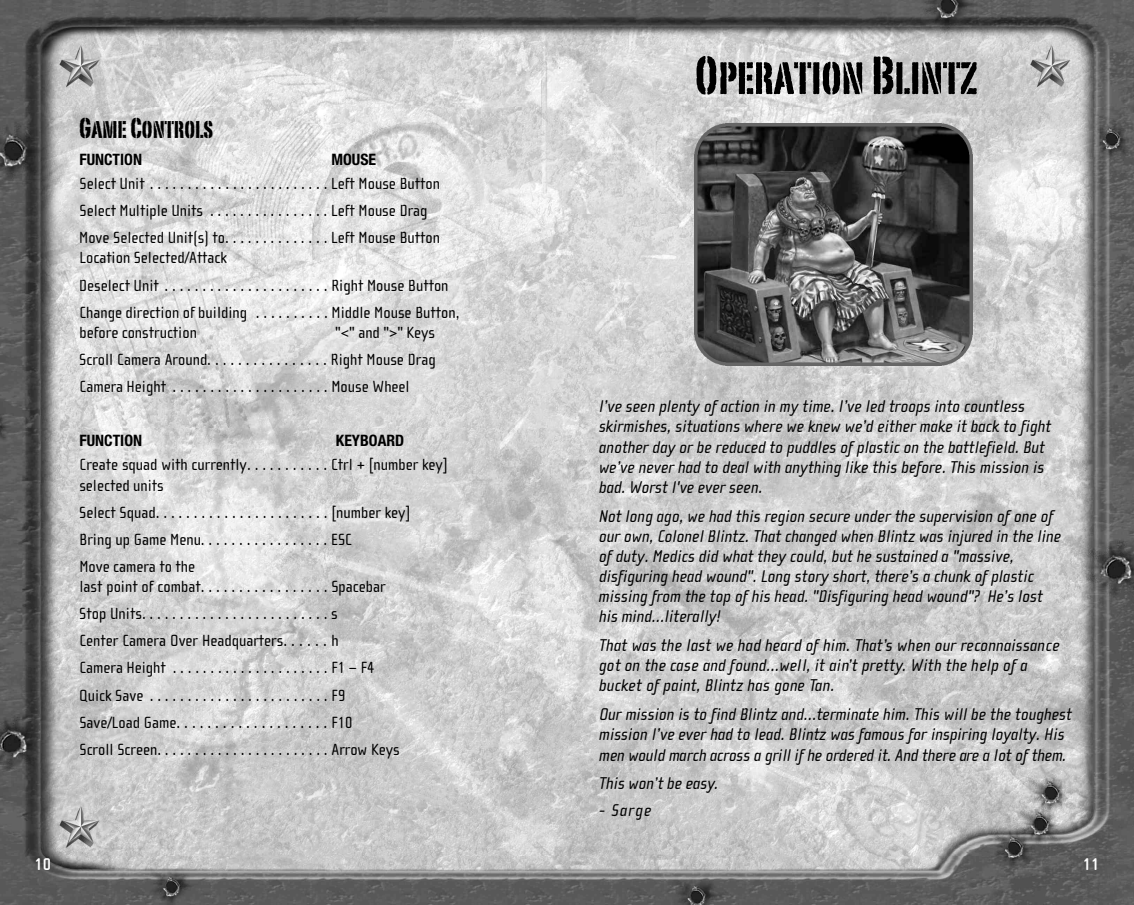
<style>
.page{position:relative;width:1134px;height:905px;background:#fff}
.page>*{position:absolute;margin:0;border:0;box-sizing:border-box;transform-origin:0 0}
.t1{font:52.5px "Portago ITC";color:#000}
.t2{font:28px "Portago ITC";color:#000}
.t3{font:italic 17.5px/20.1px "Cholla Sans";color:#000}
.t4{font:700 17.5px "Cholla Sans";color:#fff}
.t5{font:16.62px/27.1px "Cholla Sans";color:#000}
.t6{font:700 condensed 15.75px "Helvetica Neue";color:#000}
</style>
<div class="page">
<img style="left:0;top:0;width:1134px;height:905px">
<img style="left:695px;top:123px;width:278px;height:243px">
<h2 class="t2" style="left:79px;top:117px;width:136px">Game Controls</h2>
<p class="t6" style="left:79px;top:154px;width:64px">FUNCTION</p>
<p class="t6" style="left:332px;top:154px;width:46px">MOUSE</p>
<p class="t5" style="left:79px;top:171px;width:362px">Select Unit . . . . . . . . . . . . . . . . . . . . . . . . Left Mouse Button<br>Select Multiple Units . . . . . . . . . . . . . . . . Left Mouse Drag<br>Move Selected Unit(s) to. . . . . . . . . . . . . . Left Mouse Button</p>
<p class="t5" style="left:79px;top:246px;width:382px">Location Selected/Attack<br>Deselect Unit . . . . . . . . . . . . . . . . . . . . . . Right Mouse Button<br>Change direction of building . . . . . . . . . . Middle Mouse Button,</p>
<p class="t5" style="left:79px;top:320px;width:119px">before construction</p>
<p class="t5" style="left:79px;top:320px;width:358px;text-align:justify;text-indent:256px">"&lt;" and "&gt;" Keys Scroll Camera Around. . . . . . . . . . . . . . . . Right Mouse Drag Camera Height . . . . . . . . . . . . . . . . . . . . . Mouse Wheel</p>
<p class="t6" style="left:79px;top:435px;width:64px">FUNCTION</p>
<p class="t6" style="left:336px;top:435px;width:70px">KEYBOARD</p>
<p class="t5" style="left:79px;top:456px;width:370px;line-height:20.1px">Create squad with currently. . . . . . . . . . . Ctrl + [number key] selected units</p>
<p class="t5" style="left:79px;top:500px;width:333px">Select Squad. . . . . . . . . . . . . . . . . . . . . . . [number key]<br>Bring up Game Menu. . . . . . . . . . . . . . . . . ESC<br>Move camera to the</p>
<p class="t5" style="left:79px;top:574px;width:322px">last point of combat. . . . . . . . . . . . . . . . . Spacebar Stop Units. . . . . . . . . . . . . . . . . . . . . . . . . s<br>Center Camera Over Headquarters. . . . . . h<br>Camera Height . . . . . . . . . . . . . . . . . . . . . F1 – F4<br>Quick Save . . . . . . . . . . . . . . . . . . . . . . . . F9<br>Save/Load Game. . . . . . . . . . . . . . . . . . . . F10<br>Scroll Screen. . . . . . . . . . . . . . . . . . . . . . . Arrow Keys</p>
<p class="t4" style="left:34px;top:857px;width:18px">10</p>
<h1 class="t1" style="left:695px;top:54px;width:284px">Operation Blintz</h1>
<p class="t3" style="left:599px;top:398px;width:454px">I’ve seen plenty of action in my time. I’ve led troops into countless skirmishes, situations where we knew we’d either make it back to fight another day or be reduced to puddles of plastic on the battlefield. But we’ve never had to deal with anything like this before. This mission is bad. Worst I've ever seen.</p>
<p class="t3" style="left:599px;top:507px;width:464px">Not long ago, we had this region secure under the supervision of one of our own, Colonel Blintz. That changed when Blintz was injured in the line of duty. Medics did what they could, but he sustained a "massive, disfiguring head wound". Long story short, there’s a chunk of plastic missing from the top of his head. "Disfiguring head wound"? He’s lost his mind…literally!</p>
<p class="t3" style="left:599px;top:637px;width:462px">That was the last we had heard of him. That’s when our reconnaissance got on the case and found…well, it ain’t pretty. With the help of a bucket of paint, Blintz has gone Ta n .</p>
<p class="t3" style="left:599px;top:706px;width:474px">Our mission is to find Blintz and…terminate him. This will be the toughest mission I’ve ever had to lead. Blintz was famous for inspiring loyalty. His men would march across a grill if he ordered it. And there are a lot of them.</p>
<p class="t3" style="left:599px;top:775px;width:121px">This won’t be easy.</p>
<p class="t3" style="left:599px;top:802px;width:54px">- Sarge</p>
<p class="t4" style="left:1083px;top:857px;width:18px">11</p>
</div>
